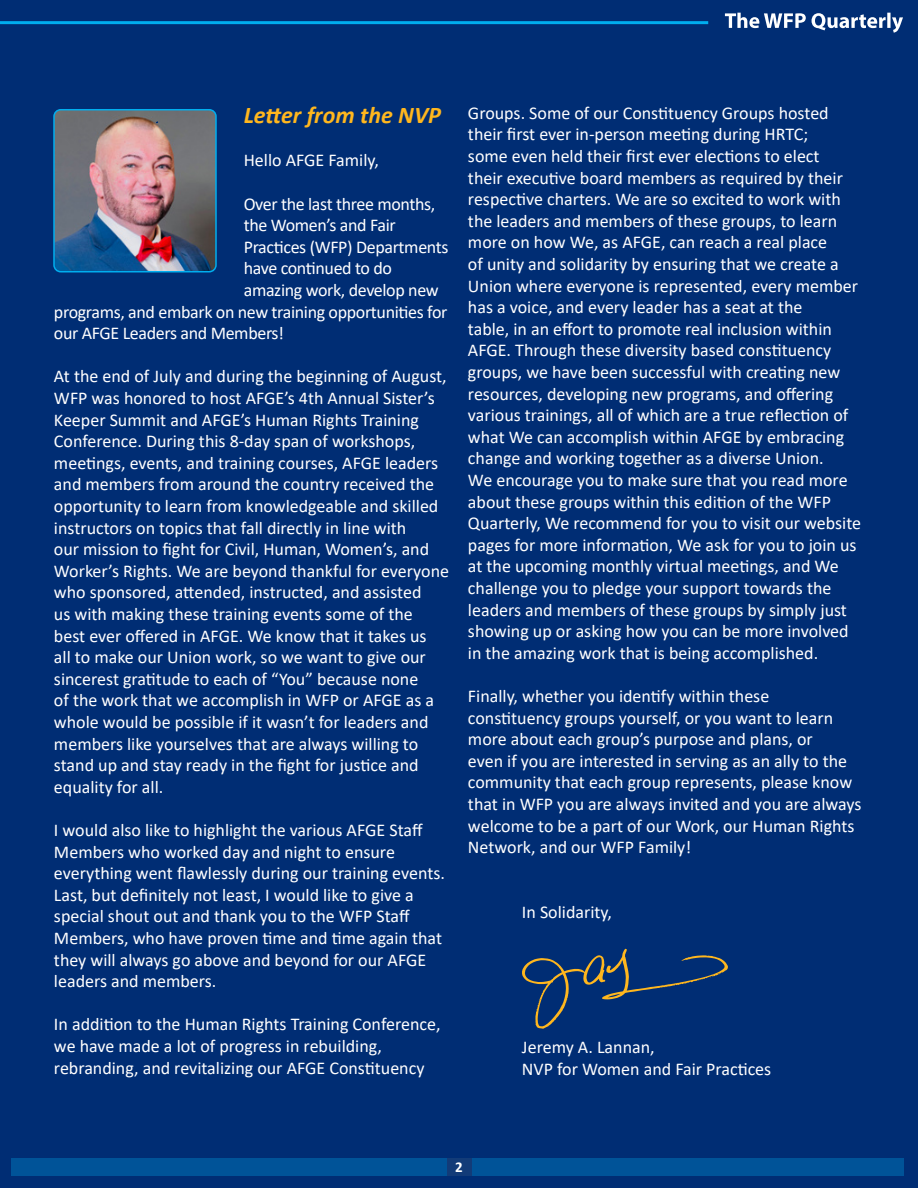
<style>
.page{position:relative;width:918px;height:1188px;background:#002d74}
.page>*{position:absolute;margin:0;border:0;box-sizing:border-box;transform-origin:0 0}
.t1{font:italic 700 24px "Calibri";color:#ffb71e}
.t2{font:18px/21.6px "Calibri";color:#fff}
.t3{font:18px "Calibri";letter-spacing:-.02em;color:#fff}
.t4{font:700 15px "Calibri";color:#fff}
</style>
<div class="page">
<svg style="left:725px;top:13px;width:178px;height:20px"></svg>
<div style="left:11px;top:1159px;width:892px;height:17px;background:#005398"></div>
<div style="left:447px;top:1159px;width:24px;height:17px;background:#123b78"></div>
<img style="left:54px;top:112px;width:162px;height:160px">
<div style="left:53px;top:109px;width:164px;height:163px;border:2px solid #00aeef;border-radius:7px"></div>
<hr style="left:0;top:21px;width:708px;height:3px;background:#00aeef">
<svg style="left:522px;top:949px;width:206px;height:80px"></svg>
<h1 class="t1" style="left:244px;top:98px;width:199px">Letter from the NVP</h1>
<p class="t2" style="left:244px;top:149px;width:137px">Hello AFGE Family,</p>
<p class="t3" style="left:244px;top:191px;width:193px">Over the last three months,</p>
<p class="t3" style="left:244px;top:213px;width:154px">the Women’s and Fair</p>
<p class="t3" style="left:244px;top:234px;width:206px">Practices (WFP) Departments</p>
<p class="t3" style="left:244px;top:256px;width:150px">have continued to do</p>
<p class="t3" style="left:244px;top:278px;width:196px">amazing work, develop new</p>
<p class="t3" style="left:54px;top:299px;width:395px">programs, and embark on new training opportunities for</p>
<p class="t3" style="left:54px;top:321px;width:232px">our AFGE Leaders and Members!</p>
<p class="t2" style="left:54px;top:365px;width:397px">At the end of July and during the beginning of August, WFP was honored to host AFGE’s 4th Annual Sister’s Keeper Summit and AFGE’s Human Rights Training Conference. During this 8-day span of workshops, meetings, events, and training courses, AFGE leaders and members from around the country received the opportunity to learn from knowledgeable and skilled instructors on topics that fall directly in line with<br>our mission to fight for Civil, Human, Women’s, and Worker’s Rights. We are beyond thankful for everyone who sponsored, attended, instructed, and assisted<br>us with making these training events some of the<br>best ever offered in AFGE. We know that it takes us<br>all to make our Union work, so we want to give our sincerest gratitude to each of “You” because none<br>of the work that we accomplish in WFP or AFGE as a whole would be possible if it wasn’t for leaders and members like yourselves that are always willing to stand up and stay ready in the fight for justice and equality for all.</p>
<p class="t2" style="left:54px;top:819px;width:393px">I would also like to highlight the various AFGE Staff Members who worked day and night to ensure everything went flawlessly during our training events.<br>Last, but definitely not least, I would like to give a special shout out and thank you to the WFP Staff Members, who have proven time and time again that they will always go above and beyond for our AFGE leaders and members.</p>
<p class="t2" style="left:54px;top:1013px;width:388px">In addition to the Human Rights Training Conference, we have made a lot of progress in rebuilding, rebranding, and revitalizing our AFGE Constituency</p>
<p class="t2" style="left:468px;top:101px;width:395px">Groups. Some of our Constituency Groups hosted their first ever in-person meeting during HRTC;<br>some even held their first ever elections to elect<br>their executive board members as required by their respective charters. We are so excited to work with the leaders and members of these groups, to learn more on how We, as AFGE, can reach a real place<br>of unity and solidarity by ensuring that we create a Union where everyone is represented, every member has a voice, and every leader has a seat at the<br>table, in an effort to promote real inclusion within AFGE. Through these diversity based constituency groups, we have been successful with creating new resources, developing new programs, and offering various trainings, all of which are a true reflection of what We can accomplish within AFGE by embracing change and working together as a diverse Union.<br>We encourage you to make sure that you read more about these groups within this edition of the WFP Quarterly, We recommend for you to visit our website pages for more information, We ask for you to join us at the upcoming monthly virtual meetings, and We challenge you to pledge your support towards the leaders and members of these groups by simply just showing up or asking how you can be more involved in the amazing work that is being accomplished.</p>
<p class="t2" style="left:468px;top:685px;width:395px">Finally, whether you identify within these constituency groups yourself, or you want to learn more about each group’s purpose and plans, or<br>even if you are interested in serving as an ally to the community that each group represents, please know that in WFP you are always invited and you are always welcome to be a part of our Work, our Human Rights Network, and our WFP Family!</p>
<p class="t2" style="left:522px;top:901px;width:91px">In Solidarity,</p>
<p class="t2" style="left:522px;top:1036px;width:251px">Jeremy A. Lannan,<br>NVP for Women and Fair Practices</p>
<p class="t4" style="left:455px;top:1157px;width:9px">2</p>
</div>
